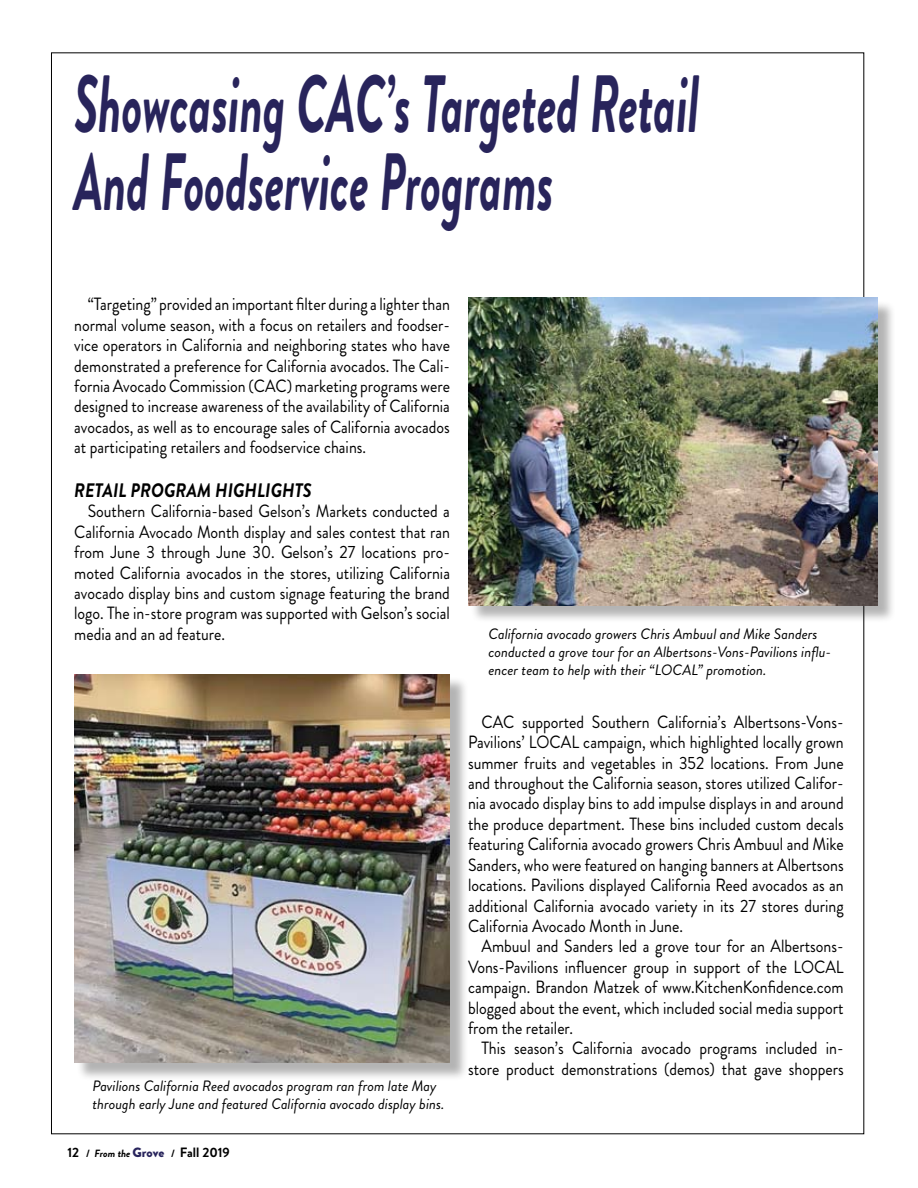
<style>
.page{position:relative;width:918px;height:1188px;background:#fff}
.page>*{position:absolute;margin:0;border:0;box-sizing:border-box;transform-origin:0 0}
.t1{font:italic 700 81px/78px "Brandon Grotesque";color:#28245b;scale:.59 1}
.t2{font:italic 700 19.5px "Brandon Grotesque";color:#000;scale:.9 1}
.t3{font:17.7px/20.4px "Brandon Grotesque";color:#000;text-align:justify;scale:.9 1}
.t4{font:italic 15px/18px "Brandon Grotesque";color:#000}
.t5{font:700 13.5px "Brandon Grotesque";color:#000}
.s1{font-size:10.5px}
.s2{font-style:italic;font-size:10.5px}
.s3{font-weight:900;color:#28245c}
</style>
<div class="page">
<div style="left:470px;top:300px;width:432px;height:331px;background:#000;opacity:.3"></div>
<img style="left:468px;top:298px;width:409px;height:307px">
<div style="left:76px;top:677px;width:399px;height:411px;background:#000;opacity:.3"></div>
<img style="left:74px;top:674px;width:376px;height:389px">
<h1 class="t1" style="left:74px;top:66px;width:1061px">Showcasing CAC’s Targeted Retail<br>And Foodservice Programs</h1>
<p class="t3" style="left:74px;top:294px;width:419px;text-indent:13px">“Targeting” provided an important filter during a lighter than normal volume season, with a focus on retailers and foodser&shy;vice operators in California and neighboring states who have demonstrated a preference for California avocados. The Cali&shy;fornia Avocado Commission (CAC) marketing programs were designed to increase awareness of the availability of California avocados, as well as to encourage sales of California avocados at participating retailers and foodservice chains.</p>
<p class="t2" style="left:74px;top:476px;width:265px">RETAIL PROGRAM HIGHLIGHTS</p>
<p class="t3" style="left:74px;top:501px;width:419px;text-indent:13px">Southern California-based Gelson’s Markets conducted a California Avocado Month display and sales contest that ran from June 3 through June 30. Gelson’s 27 locations pro&shy;moted California avocados in the stores, utilizing California avocado display bins and custom signage featuring the brand logo. The in-store program was supported with Gelson’s social media and an ad feature.</p>
<p class="t4" style="left:92px;top:1077px;width:354px">Pavilions California Reed avocados program ran from late May through early June and featured California avocado display bins.</p>
<p class="t5" style="left:68px;top:1143px;width:164px">12 <span class="s1">/</span> <span class="s2">From the</span> <span class="s3">Grove</span> <span class="s1">/</span> Fall 2019</p>
<p class="t4" style="left:488px;top:625px;width:344px">California avocado growers Chris Ambuul and Mike Sanders conducted a grove tour for an Albertsons-Vons-Pavilions influ&shy;encer team to help with their “LOCAL” promotion.</p>
<p class="t3" style="left:468px;top:712px;width:419px;text-indent:13px">CAC supported Southern California’s Albertsons-Vons-Pavilions’ LOCAL campaign, which highlighted locally grown summer fruits and vegetables in 352 locations. From June and throughout the California season, stores utilized Califor&shy;nia avocado display bins to add impulse displays in and around the produce department. These bins included custom decals featuring California avocado growers Chris Ambuul and Mike Sanders, who were featured on hanging banners at Albertsons locations. Pavilions displayed California Reed avocados as an additional California avocado variety in its 27 stores during California Avocado Month in June.</p>
<p class="t3" style="left:468px;top:936px;width:419px;text-indent:13px">Ambuul and Sanders led a grove tour for an Albertsons-Vons-Pavilions influencer group in support of the LOCAL campaign. Brandon Matzek of www.KitchenKonfidence.com blogged about the event, which included social media support from the retailer.</p>
<p class="t3" style="left:468px;top:1038px;width:419px;text-align:right">This season’s California avocado programs included in&shy;store product demonstrations (demos) that gave shoppers</p>
</div>
